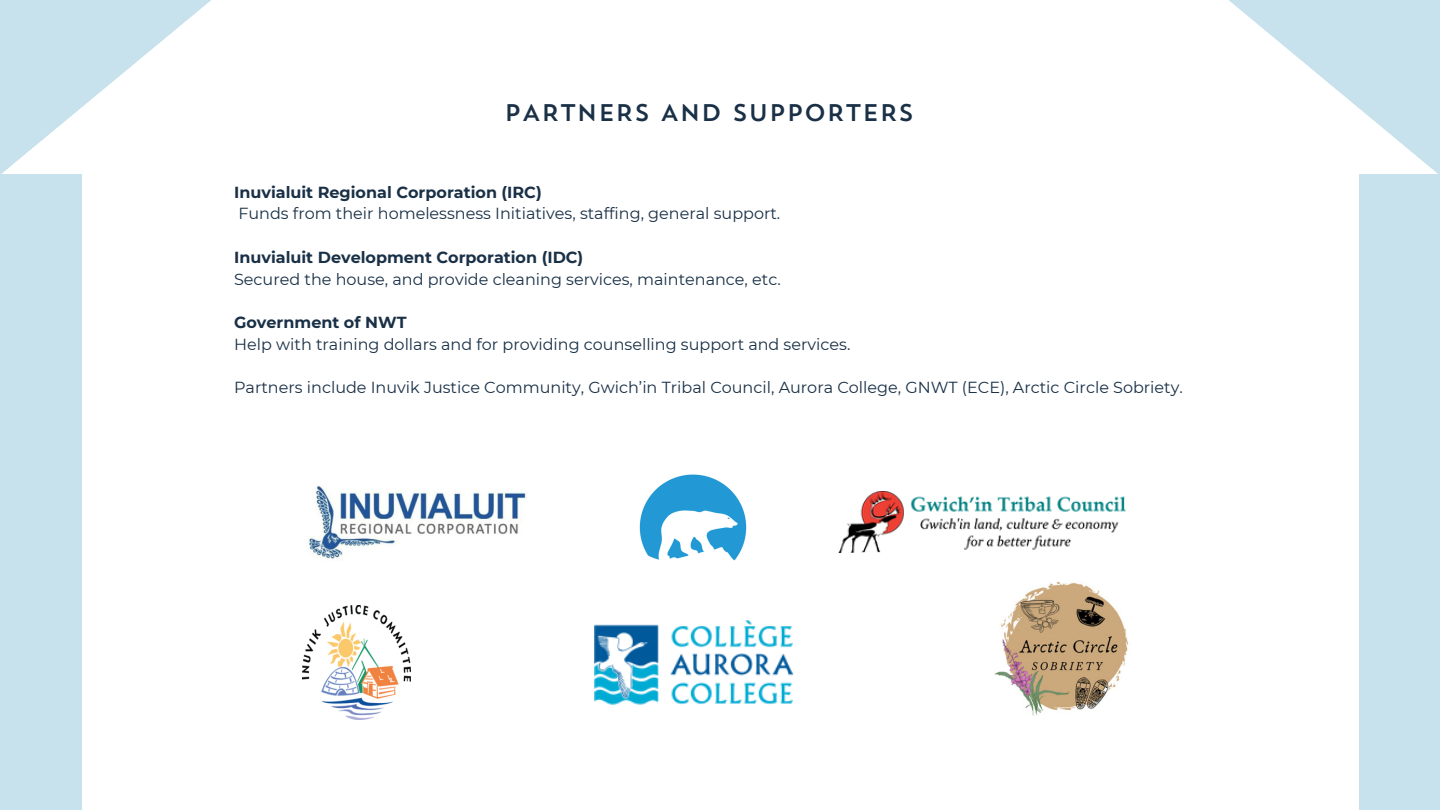
<style>
.page{position:relative;width:1440px;height:810px;background:#fff}
.page>*{position:absolute;margin:0;border:0;box-sizing:border-box;transform-origin:0 0}
.t1{font:24px "Trend Sans One";color:#193046}
.t2{font:16px "Montserrat";color:#193046}
.t3{font:700 16px "Montserrat";color:#193046}
</style>
<div class="page">
<div style="left:0;top:175px;width:81px;height:635px;background:#c7e1ed"></div>
<div style="left:1359px;top:175px;width:81px;height:635px;background:#c7e1ed"></div>
<svg style="left:0;top:0;width:211px;height:175px;fill:#c7e1ed"></svg>
<svg style="left:1229px;top:0;width:211px;height:175px;fill:#c7e1ed"></svg>
<img style="left:308px;top:485px;width:218px;height:74px">
<img style="left:639px;top:474px;width:108px;height:87px">
<img style="left:994px;top:581px;width:135px;height:135px">
<img style="left:303px;top:606px;width:108px;height:113px">
<img style="left:595px;top:620px;width:199px;height:85px">
<img style="left:838px;top:491px;width:288px;height:62px">
<p class="t1" style="left:504px;top:103px;width:412px">PARTNERS AND SUPPORTERS</p>
<p class="t3" style="left:234px;top:182px;width:309px">Inuvialuit Regional Corporation (IRC)</p>
<p class="t2" style="left:238px;top:204px;width:544px">Funds from their homelessness Initiatives, staffing, general support.</p>
<p class="t3" style="left:234px;top:247px;width:351px">Inuvialuit Development Corporation (IDC)</p>
<p class="t2" style="left:234px;top:269px;width:548px">Secured the house, and provide cleaning services, maintenance, etc.</p>
<p class="t3" style="left:234px;top:313px;width:174px">Government of NWT</p>
<p class="t2" style="left:234px;top:334px;width:618px">Help with training dollars and for providing counselling support and services.</p>
<p class="t2" style="left:234px;top:378px;width:950px">Partners include Inuvik Justice Community, Gwich’in Tribal Council, Aurora College, GNWT (ECE), Arctic Circle Sobriety.</p>
</div>
